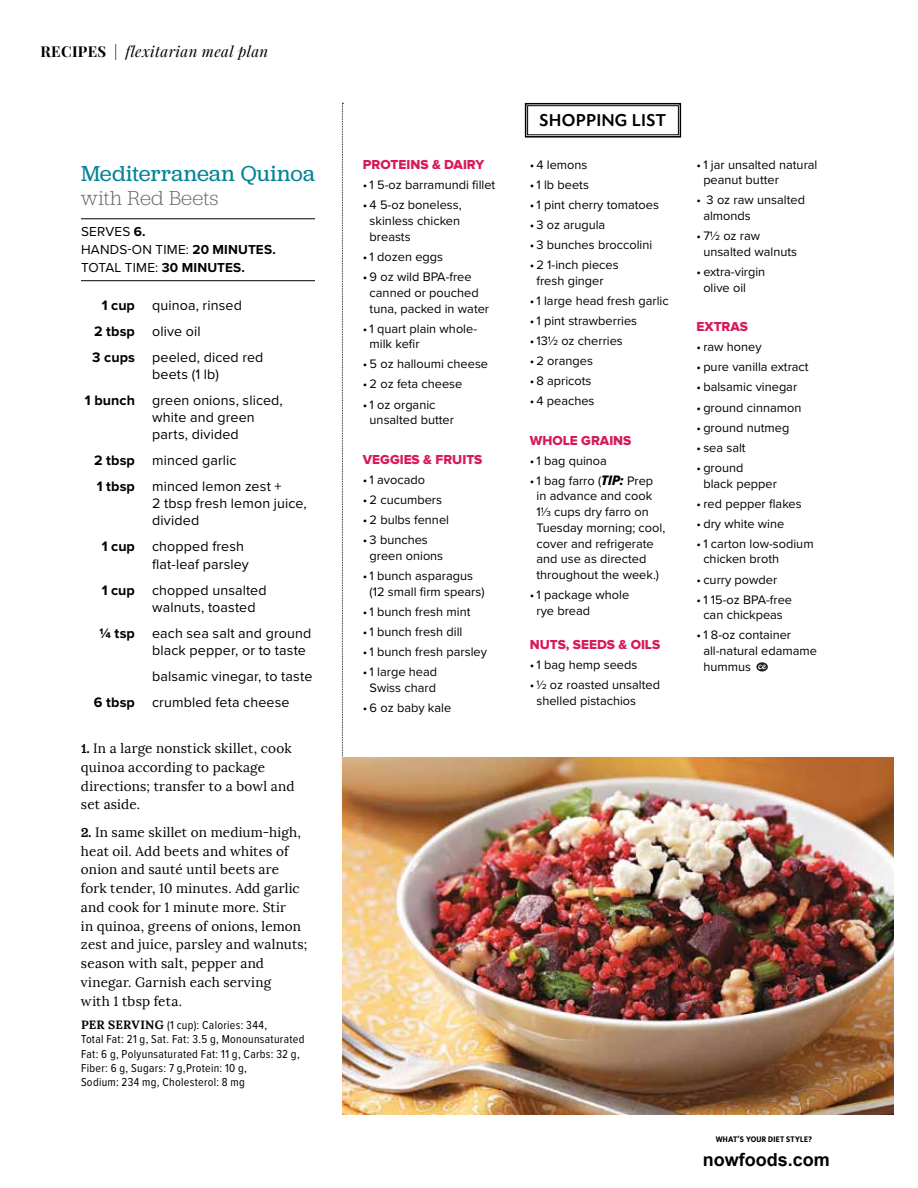
<style>
.page{position:relative;width:918px;height:1188px;background:#fff}
.page>*{position:absolute;margin:0;border:0;box-sizing:border-box;transform-origin:0 0}
.t1{font:22.5px "Jubilat";letter-spacing:.005em;color:#008398}
.t2{font:300 21px "Jubilat";letter-spacing:.01em;color:#616966}
.t3{font:500 18.15px "Today SHOP";letter-spacing:.07em;color:#000}
.t4{font:700 18px "Arial";color:#000}
.t5{font:italic 15px "Playfair Display";letter-spacing:.025em;color:#000}
.t6{font:14.25px/17.2px "Proxima Nova";letter-spacing:.01em;color:#000}
.t7{font:13.5px/18.8px "Lora";letter-spacing:.01em;color:#000}
.t8{font:13.5px "Proxima Nova Extrabld";color:#d61a5d}
.t9{font:13.5px/18px "Proxima Nova";letter-spacing:.02em;color:#000}
.t10{font:12.75px/15.8px "Proxima Nova";color:#000}
.t11{font:12px/14.2px "Proxima Nova Cond";letter-spacing:.025em;color:#000}
.t12{font:700 8.25px "Sense";letter-spacing:.025em;color:#000}
.s1{font-weight:700;font-style:normal}
.s2{font-style:normal}
.s3{font-weight:700}
.s4{font-family:"Jubilat";font-weight:500}
.s5{font-family:"Lora";font-weight:700}
.s6{font-family:"Proxima Nova Cond Extrabld It";font-size:14.25px}
</style>
<div class="page">
<hr style="left:81px;top:218px;width:234px;height:1px;background:#000">
<hr style="left:81px;top:280px;width:234px;height:1px;background:#000">
<svg style="left:342px;top:103px;width:1px;height:654px"></svg>
<img style="left:342px;top:757px;width:551px;height:358px">
<svg style="left:524px;top:102px;width:158px;height:36px"></svg>
<div style="left:527px;top:105px;width:152px;height:30px;border:1px solid #000"></div>
<svg style="left:756px;top:662px;width:12px;height:10px"></svg>
<svg style="left:758px;top:664px;width:9px;height:5px"></svg>
<p class="t5" style="left:41px;top:41px;width:229px"><span class="s1">RECIPES</span> <span class="s2">|</span> flexitarian meal plan</p>
<h1 class="t1" style="left:81px;top:159px;width:236px">Mediterranean Quinoa</h1>
<h2 class="t2" style="left:81px;top:185px;width:139px">with Red Beets</h2>
<p class="t9" style="left:81px;top:222px;width:196px">SERVES <span class="s3">6.<br></span>HANDS-ON TIME: <span class="s3">20 MINUTES.<br></span>TOTAL TIME: <span class="s3">30 MINUTES.</span></p>
<p class="t6" style="left:92px;top:291px;width:173px;line-height:26px;text-indent:9px"><span class="s3">1 cup</span> quinoa, rinsed<br><span class="s3">2 tbsp</span> olive oil<br><span class="s3">3 cups</span> peeled, diced red</p>
<p class="t6" style="left:85px;top:361px;width:199px;line-height:26px;text-align:center">beets (1 lb)<br><span class="s3">1 bunch</span> green onions, sliced,</p>
<p class="t6" style="left:152px;top:408px;width:104px">white and green parts, divided</p>
<p class="t6" style="left:94px;top:447px;width:189px;line-height:26px"><span class="s3">2 tbsp</span> minced garlic<br><span class="s3">1 tbsp</span> minced lemon zest +</p>
<p class="t6" style="left:152px;top:494px;width:156px">2 tbsp fresh lemon juice, divided</p>
<p class="t6" style="left:152px;top:537px;width:98px;text-indent:-50px"><span class="s3">1 cup</span> chopped fresh flat-leaf parsley</p>
<p class="t6" style="left:152px;top:581px;width:116px;text-indent:-50px"><span class="s3">1 cup</span> chopped unsalted walnuts, toasted</p>
<p class="t6" style="left:152px;top:624px;width:161px;text-indent:-53px"><span class="s3">¼ tsp</span> each sea salt and ground black pepper, or to taste</p>
<p class="t6" style="left:94px;top:662px;width:220px;line-height:26.7px;text-indent:58px">balsamic vinegar, to taste<br><span class="s3">6 tbsp</span> crumbled feta cheese</p>
<p class="t7" style="left:81px;top:739px;width:215px"><span class="s4">1.</span> In a large nonstick skillet, cook quinoa according to package directions; transfer to a bowl and set aside.</p>
<p class="t7" style="left:81px;top:823px;width:228px"><span class="s4">2.</span> In same skillet on medium-high, heat oil. Add beets and whites of onion and sauté until beets are fork tender, 10 minutes. Add garlic and cook for 1 minute more. Stir<br>in quinoa, greens of onions, lemon zest and juice, parsley and walnuts; season with salt, pepper and vinegar. Garnish each serving<br>with 1 tbsp feta.</p>
<p class="t11" style="left:81px;top:1018px;width:225px"><span class="s5">PER SERVING</span> (1 cup): Calories: 344,<br>Total Fat: 21 g, Sat. Fat: 3.5 g, Monounsaturated Fat: 6 g, Polyunsaturated Fat: 11 g, Carbs: 32 g, Fiber: 6 g, Sugars: 7 g,Protein: 10 g,<br>Sodium: 234 mg, Cholesterol: 8 mg</p>
<p class="t8" style="left:363px;top:157px;width:123px">PROTEINS &amp; DAIRY</p>
<p class="t10" style="left:363px;top:177px;width:134px">• 1 5-oz barramundi fillet</p>
<p class="t10" style="left:370px;top:197px;width:94px;text-align:justify;text-indent:-7px">• 4 5-oz boneless, skinless chicken breasts</p>
<p class="t10" style="left:363px;top:248px;width:82px">• 1 dozen eggs</p>
<p class="t10" style="left:370px;top:268px;width:121px;text-indent:-7px">• 9 oz wild BPA-free canned or pouched tuna, packed in water</p>
<p class="t10" style="left:370px;top:320px;width:109px;text-indent:-7px">• 1 quart plain whole&shy;milk kefir</p>
<p class="t10" style="left:363px;top:356px;width:127px">• 5 oz halloumi cheese</p>
<p class="t10" style="left:363px;top:376px;width:101px">• 2 oz feta cheese</p>
<p class="t10" style="left:370px;top:396px;width:86px;text-indent:-7px">• 1 oz organic unsalted butter</p>
<p class="t8" style="left:363px;top:451px;width:121px">VEGGIES &amp; FRUITS</p>
<p class="t10" style="left:363px;top:471px;width:64px">• 1 avocado</p>
<p class="t10" style="left:363px;top:491px;width:81px">• 2 cucumbers</p>
<p class="t10" style="left:363px;top:511px;width:88px">• 2 bulbs fennel</p>
<p class="t10" style="left:370px;top:531px;width:75px;text-indent:-7px">• 3 bunches green onions</p>
<p class="t10" style="left:370px;top:567px;width:116px;text-indent:-7px">• 1 bunch asparagus (12 small firm spears)</p>
<p class="t10" style="left:363px;top:603px;width:109px">• 1 bunch fresh mint</p>
<p class="t10" style="left:363px;top:623px;width:101px">• 1 bunch fresh dill</p>
<p class="t10" style="left:363px;top:643px;width:126px">• 1 bunch fresh parsley</p>
<p class="t10" style="left:363px;top:663px;width:76px;text-align:center">• 1 large head<br>Swiss chard</p>
<p class="t10" style="left:363px;top:699px;width:90px">• 6 oz baby kale</p>
<h3 class="t3" style="left:540px;top:111px;width:128px">SHOPPING LIST</h3>
<p class="t10" style="left:530px;top:156px;width:59px">• 4 lemons</p>
<p class="t10" style="left:530px;top:176px;width:61px">• 1 lb beets</p>
<p class="t10" style="left:530px;top:196px;width:131px">• 1 pint cherry tomatoes</p>
<p class="t10" style="left:530px;top:216px;width:77px">• 3 oz arugula</p>
<p class="t10" style="left:530px;top:236px;width:124px">• 3 bunches broccolini</p>
<p class="t10" style="left:536px;top:256px;width:84px;text-indent:-7px">• 2 1-inch pieces fresh ginger</p>
<p class="t10" style="left:530px;top:292px;width:141px">• 1 large head fresh garlic</p>
<p class="t10" style="left:530px;top:312px;width:109px">• 1 pint strawberries</p>
<p class="t10" style="left:530px;top:332px;width:95px">• 131/2 oz cherries</p>
<p class="t10" style="left:530px;top:352px;width:65px">• 2 oranges</p>
<p class="t10" style="left:530px;top:372px;width:63px">• 8 apricots</p>
<p class="t10" style="left:530px;top:393px;width:66px">• 4 peaches</p>
<p class="t8" style="left:530px;top:432px;width:103px">WHOLE GRAINS</p>
<p class="t10" style="left:530px;top:452px;width:79px">• 1 bag quinoa</p>
<p class="t10" style="left:536px;top:472px;width:130px;text-indent:-7px">• 1 bag farro (<span class="s6">TIP:</span> Prep in advance and cook<br>11/3 cups dry farro on<br>Tuesday morning; cool, cover and refrigerate and use as directed throughout the week.)</p>
<p class="t10" style="left:536px;top:587px;width:94px;text-indent:-7px">• 1 package whole rye bread</p>
<p class="t8" style="left:530px;top:636px;width:132px">NUTS, SEEDS &amp; OILS</p>
<p class="t10" style="left:530px;top:656px;width:109px">• 1 bag hemp seeds</p>
<p class="t10" style="left:536px;top:676px;width:125px;text-indent:-7px">• 1/2 oz roasted unsalted shelled pistachios</p>
<p class="t10" style="left:703px;top:156px;width:116px;text-indent:-7px">• 1 jar unsalted natural peanut butter</p>
<p class="t10" style="left:703px;top:192px;width:103px;text-indent:-7px">• 3 oz raw unsalted almonds</p>
<p class="t10" style="left:703px;top:228px;width:95px;text-indent:-7px">• 71/2 oz raw unsalted walnuts</p>
<p class="t10" style="left:703px;top:263px;width:64px;text-indent:-7px">• extra-virgin olive oil</p>
<p class="t8" style="left:697px;top:319px;width:53px">EXTRAS</p>
<p class="t10" style="left:697px;top:339px;width:67px">• raw honey</p>
<p class="t10" style="left:697px;top:359px;width:114px">• pure vanilla extract</p>
<p class="t10" style="left:697px;top:379px;width:102px">• balsamic vinegar</p>
<p class="t10" style="left:697px;top:399px;width:106px">• ground cinnamon</p>
<p class="t10" style="left:697px;top:419px;width:94px">• ground nutmeg</p>
<p class="t10" style="left:697px;top:439px;width:51px">• sea salt</p>
<p class="t10" style="left:703px;top:459px;width:75px;text-indent:-7px">• ground<br>black pepper</p>
<p class="t10" style="left:697px;top:495px;width:107px">• red pepper flakes</p>
<p class="t10" style="left:697px;top:515px;width:89px">• dry white wine</p>
<p class="t10" style="left:703px;top:535px;width:112px;text-indent:-7px">• 1 carton low-sodium chicken broth</p>
<p class="t10" style="left:697px;top:571px;width:82px">• curry powder</p>
<p class="t10" style="left:697px;top:591px;width:97px;text-align:center">• 1 15-oz BPA-free can chickpeas</p>
<p class="t10" style="left:703px;top:627px;width:115px;text-indent:-7px">• 1 8-oz container all-natural edamame hummus</p>
<p class="t12" style="left:716px;top:1134px;width:98px">WHAT’S YOUR DIET STYLE?</p>
<h3 class="t4" style="left:703px;top:1147px;width:129px">nowfoods.com</h3>
</div>
